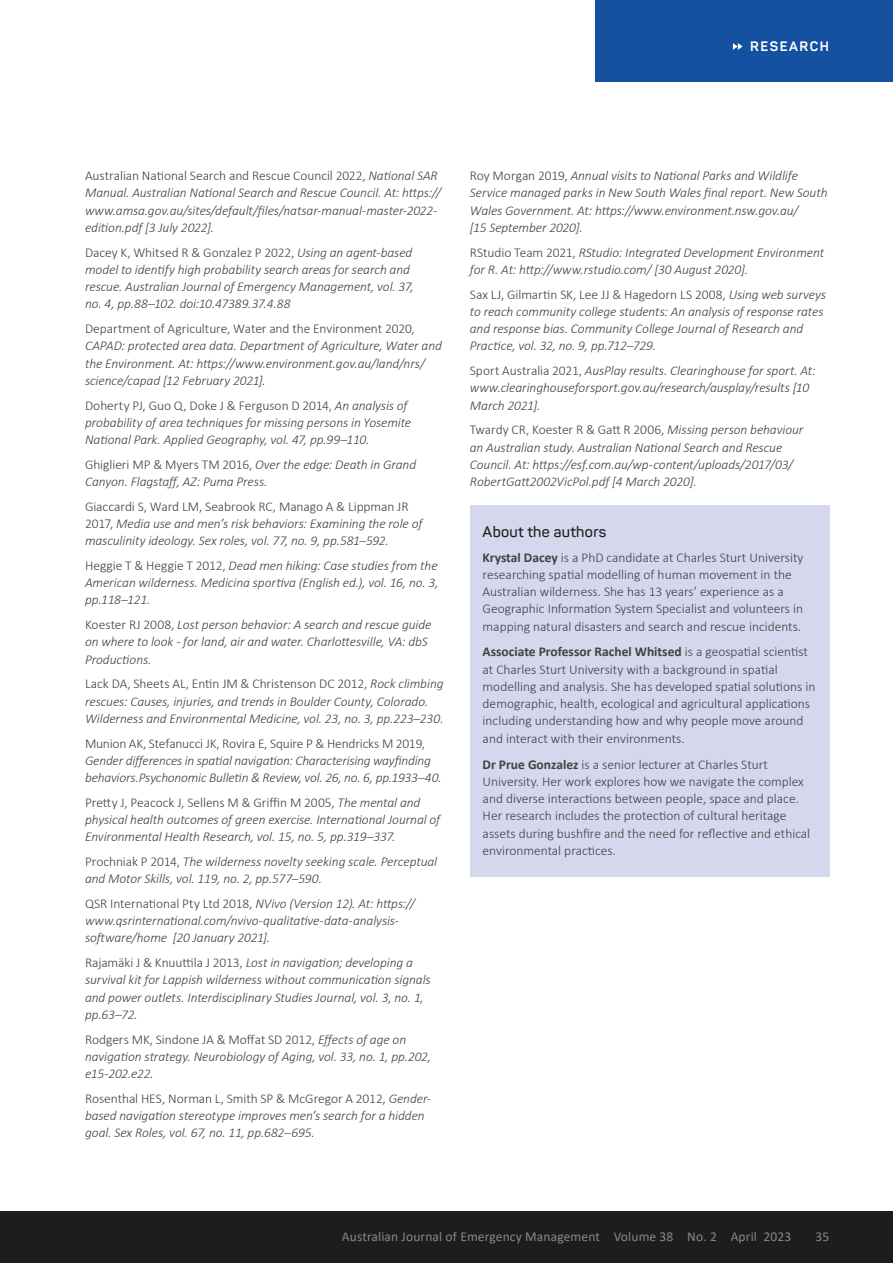
<style>
.page{position:relative;width:893px;height:1263px;background:#fff}
.page>*{position:absolute;margin:0;border:0;box-sizing:border-box;transform-origin:0 0}
.t1{font:600 15px "Panton";letter-spacing:.02em;color:#1d1d1f}
.t2{font:italic 300 13.5px/17.2px "Calibri";letter-spacing:-.005em;color:#414042}
.t3{font:300 13.5px/17.2px "Calibri";color:#414042}
.t4{font:13.5px "Calibri";letter-spacing:.01em;color:#868788}
.t5{font:700 13.5px "Panton";letter-spacing:.11em;color:#fff}
.s1{font-style:normal}
.s2{font-weight:700}
</style>
<div class="page">
<div style="left:596px;top:0;width:297px;height:81px;background:#1452a1"></div>
<svg style="left:733px;top:43px;width:10px;height:7px"></svg>
<div style="left:0;top:1212px;width:893px;height:51px;background:#1d1d1f"></div>
<div style="left:470px;top:505px;width:359px;height:48px;background:#d5d7ec"></div>
<div style="left:470px;top:534px;width:359px;height:119px;background:#d5d7ec"></div>
<div style="left:470px;top:629px;width:359px;height:136px;background:#d5d7ec"></div>
<div style="left:470px;top:741px;width:359px;height:136px;background:#d5d7ec"></div>
<p class="t5" style="left:750px;top:38px;width:80px">RESEARCH</p>
<p class="t2" style="left:85px;top:167px;width:358px"><span class="s1">Australian National Search and Rescue Council 2022,</span> National SAR Manual. Australian National Search and Rescue Council. At: https:// www.amsa.gov.au/sites/default/files/natsar-manual-master-2022- edition.pdf [3 July 2022].</p>
<p class="t2" style="left:85px;top:243px;width:330px"><span class="s1">Dacey K, Whitsed R &amp; Gonzalez P 2022,</span> Using an agent-based model to identify high probability search areas for search and rescue. Australian Journal of Emergency Management, vol. 37, no. 4, pp.88–102. doi:10.47389.37.4.88</p>
<p class="t3" style="left:85px;top:320px;width:331px">Department of Agriculture, Water and the Environment 2020,</p>
<p class="t2" style="left:85px;top:337px;width:358px">CAPAD: protected area data. Department of Agriculture, Water and the Environment. At: https://www.environment.gov.au/land/nrs/ science/capad [12 February 2021].</p>
<p class="t2" style="left:85px;top:396px;width:328px"><span class="s1">Doherty PJ, Guo Q, Doke J &amp; Ferguson D 2014,</span> An analysis of probability of area techniques for missing persons in Yosemite<br>National Park. Applied Geography, vol. 47, pp.99–110.</p>
<p class="t2" style="left:85px;top:456px;width:333px"><span class="s1">Ghiglieri MP &amp; Myers TM 2016,</span> Over the edge: Death in Grand<br>Canyon. Flagstaff, AZ: Puma Press.</p>
<p class="t2" style="left:85px;top:497px;width:339px"><span class="s1">Giaccardi S, Ward LM, Seabrook RC, Manago A &amp; Lippman JR<br>2017,</span> Media use and men’s risk behaviors: Examining the role of masculinity ideology. Sex roles, vol. 77, no. 9, pp.581–592.</p>
<p class="t2" style="left:85px;top:557px;width:355px;text-align:justify"><span class="s1">Heggie T &amp; Heggie T 2012,</span> Dead men hiking: Case studies from the American wilderness. Medicina sportiva (English ed.), vol. 16, no. 3, pp.118–121.</p>
<p class="t2" style="left:85px;top:616px;width:348px"><span class="s1">Koester RJ 2008,</span> Lost person behavior: A search and rescue guide on where to look - for land, air and water. Charlottesville, VA: dbS<br>Productions.</p>
<p class="t2" style="left:85px;top:675px;width:360px"><span class="s1">Lack DA, Sheets AL, Entin JM &amp; Christenson DC 2012,</span> Rock climbing rescues: Causes, injuries, and trends in Boulder County, Colorado.<br>Wilderness and Environmental Medicine, vol. 23, no. 3, pp.223–230.</p>
<p class="t3" style="left:85px;top:734px;width:342px">Munion AK, Stefanucci JK, Rovira E, Squire P &amp; Hendricks M 2019,</p>
<p class="t2" style="left:85px;top:752px;width:358px">Gender differences in spatial navigation: Characterising wayfinding behaviors.Psychonomic Bulletin &amp; Review, vol. 26, no. 6, pp.1933–40.</p>
<p class="t2" style="left:85px;top:793px;width:357px"><span class="s1">Pretty J, Peacock J, Sellens M &amp; Griffin M 2005,</span> The mental and physical health outcomes of green exercise. International Journal of<br>Environmental Health Research, vol. 15, no. 5, pp.319–337.</p>
<p class="t2" style="left:85px;top:853px;width:354px"><span class="s1">Prochniak P 2014,</span> The wilderness novelty seeking scale. Perceptual and Motor Skills, vol. 119, no. 2, pp.577–590.</p>
<p class="t2" style="left:85px;top:895px;width:332px"><span class="s1">QSR International Pty Ltd 2018,</span> NVivo (Version 12). At: https:// www.qsrinternational.com/nvivo-qualitative-data-analysis&shy;software/home [20 January 2021].</p>
<p class="t2" style="left:85px;top:954px;width:347px"><span class="s1">Rajamäki J &amp; Knuuttila J 2013,</span> Lost in navigation; developing a survival kit for Lappish wilderness without communication signals and power outlets. Interdisciplinary Studies Journal, vol. 3, no. 1, pp.63–72.</p>
<p class="t2" style="left:85px;top:1030px;width:347px"><span class="s1">Rodgers MK, Sindone JA &amp; Moffat SD 2012,</span> Effects of age on navigation strategy. Neurobiology of Aging, vol. 33, no. 1, pp.202, e15-202.e22.</p>
<p class="t2" style="left:85px;top:1089px;width:347px"><span class="s1">Rosenthal HES, Norman L, Smith SP &amp; McGregor A 2012,</span> Gender&shy;based navigation stereotype improves men’s search for a hidden goal. Sex Roles, vol. 67, no. 11, pp.682–695.</p>
<p class="t2" style="left:470px;top:167px;width:359px"><span class="s1">Roy Morgan 2019,</span> Annual visits to National Parks and Wildlife Service managed parks in New South Wales final report. New South Wales Government. At: https://www.environment.nsw.gov.au/<br>[15 September 2020].</p>
<p class="t2" style="left:470px;top:243px;width:356px"><span class="s1">RStudio Team 2021,</span> RStudio: Integrated Development Environment for R. At: http://www.rstudio.com/ [30 August 2020].</p>
<p class="t2" style="left:470px;top:285px;width:358px"><span class="s1">Sax LJ, Gilmartin SK, Lee JJ &amp; Hagedorn LS 2008,</span> Using web surveys to reach community college students: An analysis of response rates and response bias. Community College Journal of Research and Practice, vol. 32, no. 9, pp.712–729.</p>
<p class="t2" style="left:470px;top:362px;width:347px"><span class="s1">Sport Australia 2021,</span> AusPlay results. Clearinghouse for sport. At: www.clearinghouseforsport.gov.au/research/ausplay/results [10<br>March 2021].</p>
<p class="t2" style="left:470px;top:421px;width:335px"><span class="s1">Twardy CR, Koester R &amp; Gatt R 2006,</span> Missing person behaviour an Australian study. Australian National Search and Rescue Council. At: https://esf.com.au/wp-content/uploads/2017/03/ RobertGatt2002VicPol.pdf [4 March 2020].</p>
<p class="t1" style="left:483px;top:522px;width:125px">About the authors</p>
<p class="t3" style="left:483px;top:548px;width:322px"><span class="s2">Krystal Dacey</span> is a PhD candidate at Charles Sturt University researching spatial modelling of human movement in the Australian wilderness. She has 13 years’ experience as a Geographic Information System Specialist and volunteers in mapping natural disasters and search and rescue incidents.</p>
<p class="t3" style="left:483px;top:643px;width:334px"><span class="s2">Associate Professor Rachel Whitsed</span> is a geospatial scientist at Charles Sturt University with a background in spatial modelling and analysis. She has developed spatial solutions in demographic, health, ecological and agricultural applications including understanding how and why people move around and interact with their environments.</p>
<p class="t3" style="left:483px;top:755px;width:329px"><span class="s2">Dr Prue Gonzalez</span> is a senior lecturer at Charles Sturt University. Her work explores how we navigate the complex and diverse interactions between people, space and place.<br>Her research includes the protection of cultural heritage assets during bushfire and the need for reflective and ethical environmental practices.</p>
<p class="t4" style="left:342px;top:1227px;width:451px">Australian Journal of Emergency Management Volume 38 No. 2 April 2023</p>
<p class="t4" style="left:815px;top:1227px;width:15px">35</p>
</div>
